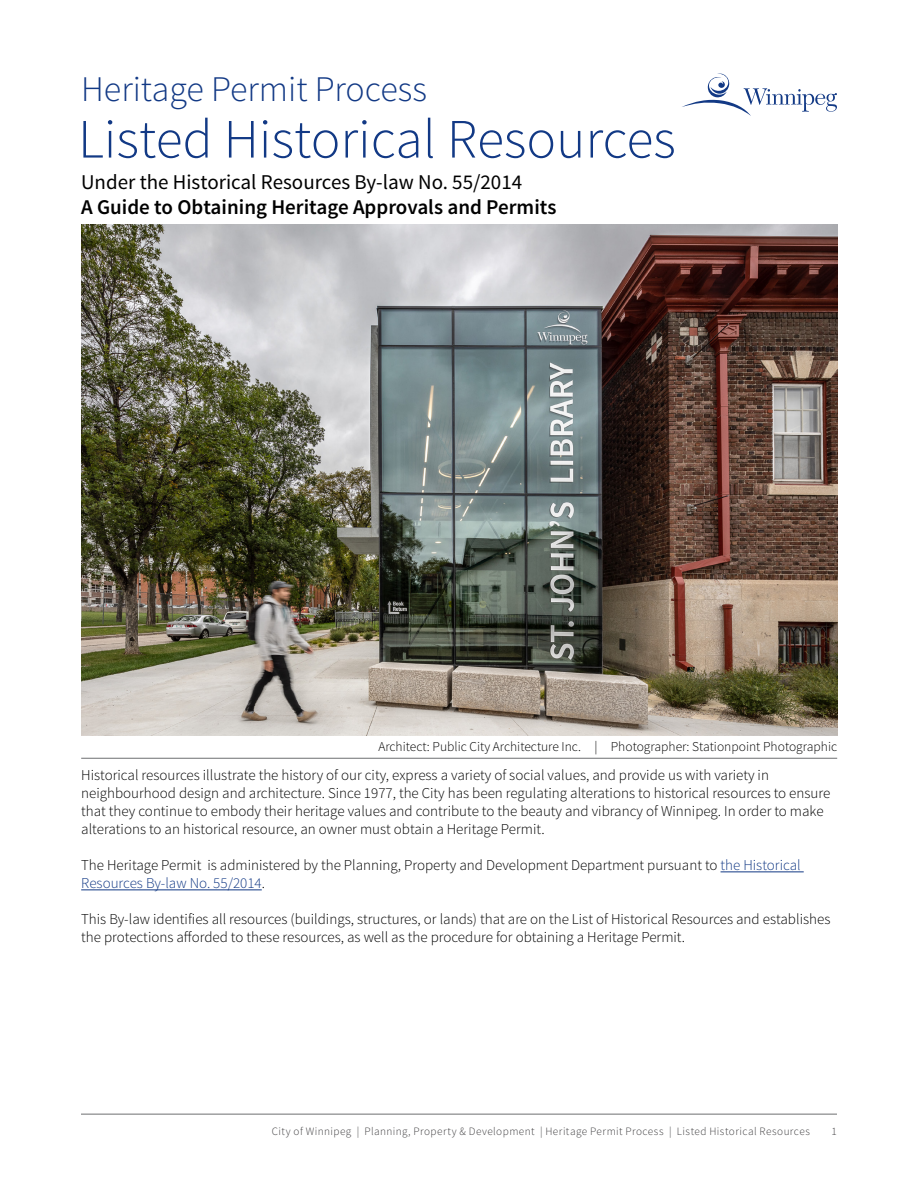
<style>
.page{position:relative;width:918px;height:1188px;background:#fff}
.page>*{position:absolute;margin:0;border:0;box-sizing:border-box;transform-origin:0 0}
.t1{font:300 55.5px "Source Sans Pro";color:#123985}
.t2{font:300 36px "Source Sans Pro";color:#123985}
.t3{font:600 21px "Source Sans Pro";color:#000}
.t4{font:21px "Source Sans Pro";color:#000}
.t5{font:300 15px/18px "Source Sans Pro";color:#000}
.t6{font:300 13.5px "Source Sans Pro";color:#000}
.t7{font:300 11.25px "Source Sans Pro";letter-spacing:.035em;color:#414042}
.s1{color:#123985}
</style>
<div class="page">
<hr style="left:81px;top:1114px;width:756px;height:1px;background:#6d6e71">
<hr style="left:721px;top:871px;width:83px;height:1px;background:#123985">
<hr style="left:81px;top:889px;width:181px;height:1px;background:#123985">
<svg style="left:682px;top:74px;width:155px;height:42px"></svg>
<img style="left:81px;top:224px;width:756px;height:512px">
<hr style="left:81px;top:758px;width:756px;height:1px;background:#6d6e71">
<h2 class="t2" style="left:81px;top:67px;width:347px">Heritage Permit Process</h2>
<h1 class="t1" style="left:78px;top:105px;width:599px">Listed Historical Resources</h1>
<h3 class="t4" style="left:81px;top:169px;width:443px">Under the Historical Resources By-law No. 55/2014</h3>
<h3 class="t3" style="left:81px;top:194px;width:477px">A Guide to Obtaining Heritage Approvals and Permits</h3>
<p class="t6" style="left:378px;top:738px;width:460px">Architect: Public City Architecture Inc. | Photographer: Stationpoint Photographic</p>
<p class="t5" style="left:81px;top:766px;width:751px">Historical resources illustrate the history of our city, express a variety of social values, and provide us with variety in neighbourhood design and architecture. Since 1977, the City has been regulating alterations to historical resources to ensure that they continue to embody their heritage values and contribute to the beauty and vibrancy of Winnipeg. In order to make alterations to an historical resource, an owner must obtain a Heritage Permit.</p>
<p class="t5" style="left:81px;top:856px;width:721px">The Heritage Permit is administered by the Planning, Property and Development Department pursuant to <span class="s1">the Historical<br>Resources By-law No. 55/2014</span>.</p>
<p class="t5" style="left:81px;top:910px;width:751px">This By-law identifies all resources (buildings, structures, or lands) that are on the List of Historical Resources and establishes the protections afforded to these resources, as well as the procedure for obtaining a Heritage Permit.</p>
<p class="t7" style="left:272px;top:1125px;width:540px">City of Winnipeg | Planning, Property &amp; Development | Heritage Permit Process | Listed Historical Resources</p>
<p class="t7" style="left:832px;top:1125px;width:7px">1</p>
</div>
